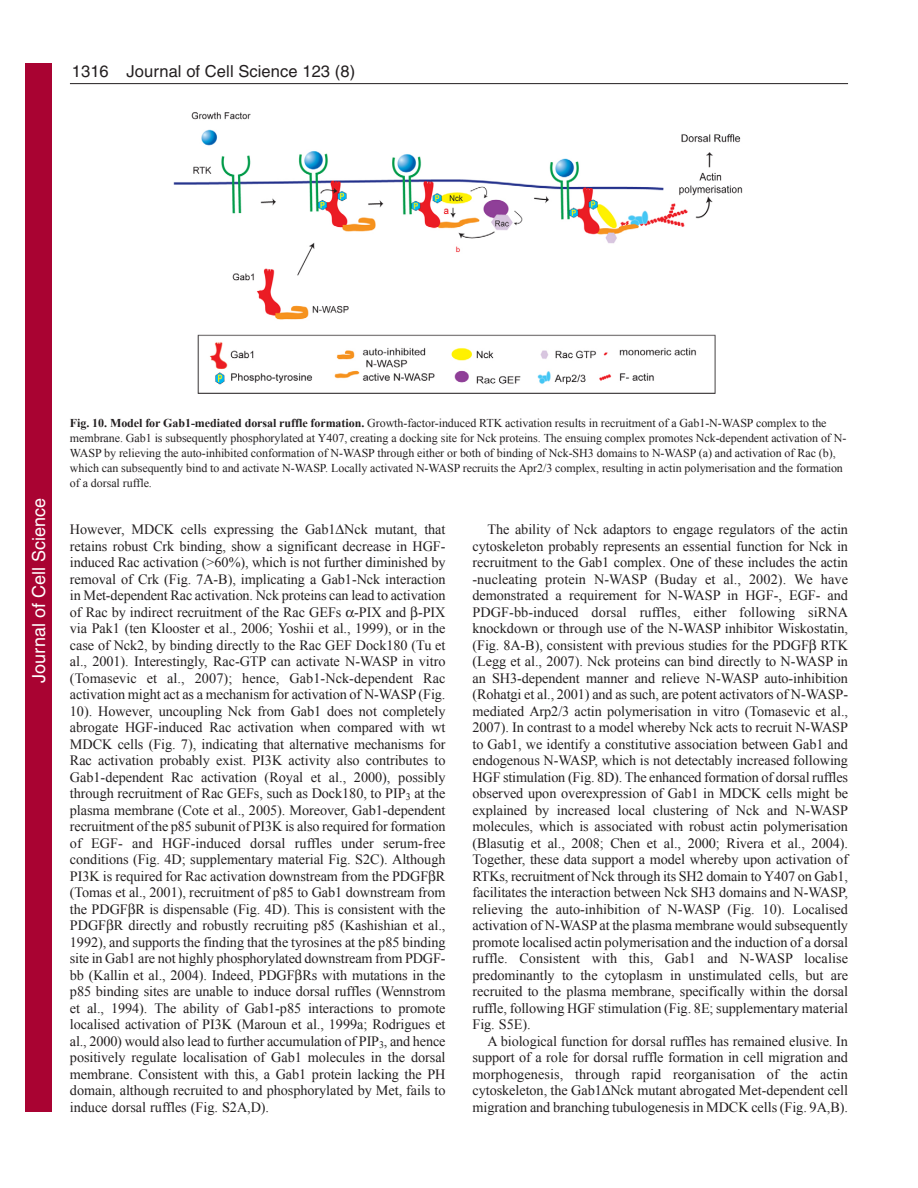
<style>
.page{position:relative;width:918px;height:1188px;background:#fff}
.page>*{position:absolute;margin:0;border:0;box-sizing:border-box;transform-origin:0 0}
.t1{font:18px "Helvetica";color:#fff}
.t2{font:16.5px "Helvetica";letter-spacing:.005em;color:#231f20}
.t3{font:14.25px/16.5px "Times New Roman";letter-spacing:-.005em;color:#231f20;text-align:justify}
.t4{font:12px/15px "Times New Roman";letter-spacing:-.005em;color:#231f20}
.s1{font-weight:700}
</style>
<div class="page">
<hr style="left:70px;top:83px;width:778px;height:1px;background:#231f20">
<img style="left:173px;top:112px;width:570px;height:282px">
<div style="left:26px;top:64px;width:26px;height:1048px;background:#a90332"></div>
<p class="t2" style="left:72px;top:65px;width:38px">1316</p>
<p class="t2" style="left:127px;top:65px;width:230px">Journal of Cell Science 123 (8)</p>
<p class="t1" style="left:28px;top:683px;width:186px;rotate:-90deg">Journal of Cell Science</p>
<p class="t4" style="left:70px;top:415px;width:778px"><span class="s1">Fig. 10. Model for Gab1-mediated dorsal ruffle formation.</span> Growth-factor-induced RTK activation results in recruitment of a Gab1-N-WASP complex to the membrane. Gab1 is subsequently phosphorylated at Y407, creating a docking site for Nck proteins. The ensuing complex promotes Nck-dependent activation of N-WASP by relieving the auto-inhibited conformation of N-WASP through either or both of binding of Nck-SH3 domains to N-WASP (a) and activation of Rac (b), which can subsequently bind to and activate N-WASP. Locally activated N-WASP recruits the Apr2/3 complex, resulting in actin polymerisation and the formation of a dorsal ruffle.</p>
<p class="t3" style="left:70px;top:521px;width:377px">However, MDCK cells expressing the Gab1 Nck mutant, that retains robust Crk binding, show a significant decrease in HGF&shy;induced Rac activation (&gt;60%), which is not further diminished by removal of Crk (Fig. 7A-B), implicating a Gab1-Nck interaction in Met-dependent Rac activation. Nck proteins can lead to activation of Rac by indirect recruitment of the Rac GEFs -PIX and -PIX via Pak1 (ten Klooster et al., 2006; Yoshii et al., 1999), or in the case of Nck2, by binding directly to the Rac GEF Dock180 (Tu et al., 2001). Interestingly, Rac-GTP can activate N-WASP in vitro (Tomasevic et al., 2007); hence, Gab1-Nck-dependent Rac activation might act as a mechanism for activation of N-WASP (Fig.<br>10). However, uncoupling Nck from Gab1 does not completely abrogate HGF-induced Rac activation when compared with wt MDCK cells (Fig. 7), indicating that alternative mechanisms for Rac activation probably exist. PI3K activity also contributes to Gab1-dependent Rac activation (Royal et al., 2000), possibly through recruitment of Rac GEFs, such as Dock180, to PIP<sub>3</sub> at the plasma membrane (Cote et al., 2005). Moreover, Gab1-dependent recruitment of the p85 subunit of PI3K is also required for formation of EGF- and HGF-induced dorsal ruffles under serum-free conditions (Fig. 4D; supplementary material Fig. S2C). Although PI3K is required for Rac activation downstream from the PDGF R (Tomas et al., 2001), recruitment of p85 to Gab1 downstream from the PDGF R is dispensable (Fig. 4D). This is consistent with the PDGF R directly and robustly recruiting p85 (Kashishian et al., 1992), and supports the finding that the tyrosines at the p85 binding site in Gab1 are not highly phosphorylated downstream from PDGF&shy;bb (Kallin et al., 2004). Indeed, PDGF Rs with mutations in the p85 binding sites are unable to induce dorsal ruffles (Wennstrom et al., 1994). The ability of Gab1-p85 interactions to promote localised activation of PI3K (Maroun et al., 1999a; Rodrigues et al., 2000) would also lead to further accumulation of PIP<sub>3</sub>, and hence positively regulate localisation of Gab1 molecules in the dorsal membrane. Consistent with this, a Gab1 protein lacking the PH domain, although recruited to and phosphorylated by Met, fails to induce dorsal ruffles (Fig. S2A,D).</p>
<p class="t3" style="left:472px;top:521px;width:377px;text-indent:15px">The ability of Nck adaptors to engage regulators of the actin cytoskeleton probably represents an essential function for Nck in recruitment to the Gab1 complex. One of these includes the actin -nucleating protein N-WASP (Buday et al., 2002). We have demonstrated a requirement for N-WASP in HGF-, EGF- and PDGF-bb-induced dorsal ruffles, either following siRNA knockdown or through use of the N-WASP inhibitor Wiskostatin, (Fig. 8A-B), consistent with previous studies for the PDGF RTK (Legg et al., 2007). Nck proteins can bind directly to N-WASP in an SH3-dependent manner and relieve N-WASP auto-inhibition (Rohatgi et al., 2001) and as such, are potent activators of N-WASP&shy;mediated Arp2/3 actin polymerisation in vitro (Tomasevic et al., 2007). In contrast to a model whereby Nck acts to recruit N-WASP to Gab1, we identify a constitutive association between Gab1 and endogenous N-WASP, which is not detectably increased following HGF stimulation (Fig. 8D). The enhanced formation of dorsal ruffles observed upon overexpression of Gab1 in MDCK cells might be explained by increased local clustering of Nck and N-WASP molecules, which is associated with robust actin polymerisation (Blasutig et al., 2008; Chen et al., 2000; Rivera et al., 2004).<br>Together, these data support a model whereby upon activation of RTKs, recruitment of Nck through its SH2 domain to Y407 on Gab1, facilitates the interaction between Nck SH3 domains and N-WASP, relieving the auto-inhibition of N-WASP (Fig. 10). Localised activation of N-WASP at the plasma membrane would subsequently promote localised actin polymerisation and the induction of a dorsal ruffle. Consistent with this, Gab1 and N-WASP localise predominantly to the cytoplasm in unstimulated cells, but are recruited to the plasma membrane, specifically within the dorsal ruffle, following HGF stimulation (Fig. 8E; supplementary material Fig. S5E).</p>
<p class="t3" style="left:472px;top:1032px;width:377px;text-indent:15px">A biological function for dorsal ruffles has remained elusive. In support of a role for dorsal ruffle formation in cell migration and morphogenesis, through rapid reorganisation of the actin cytoskeleton, the Gab1 Nck mutant abrogated Met-dependent cell migration and branching tubulogenesis in MDCK cells (Fig. 9A,B).</p>
</div>
